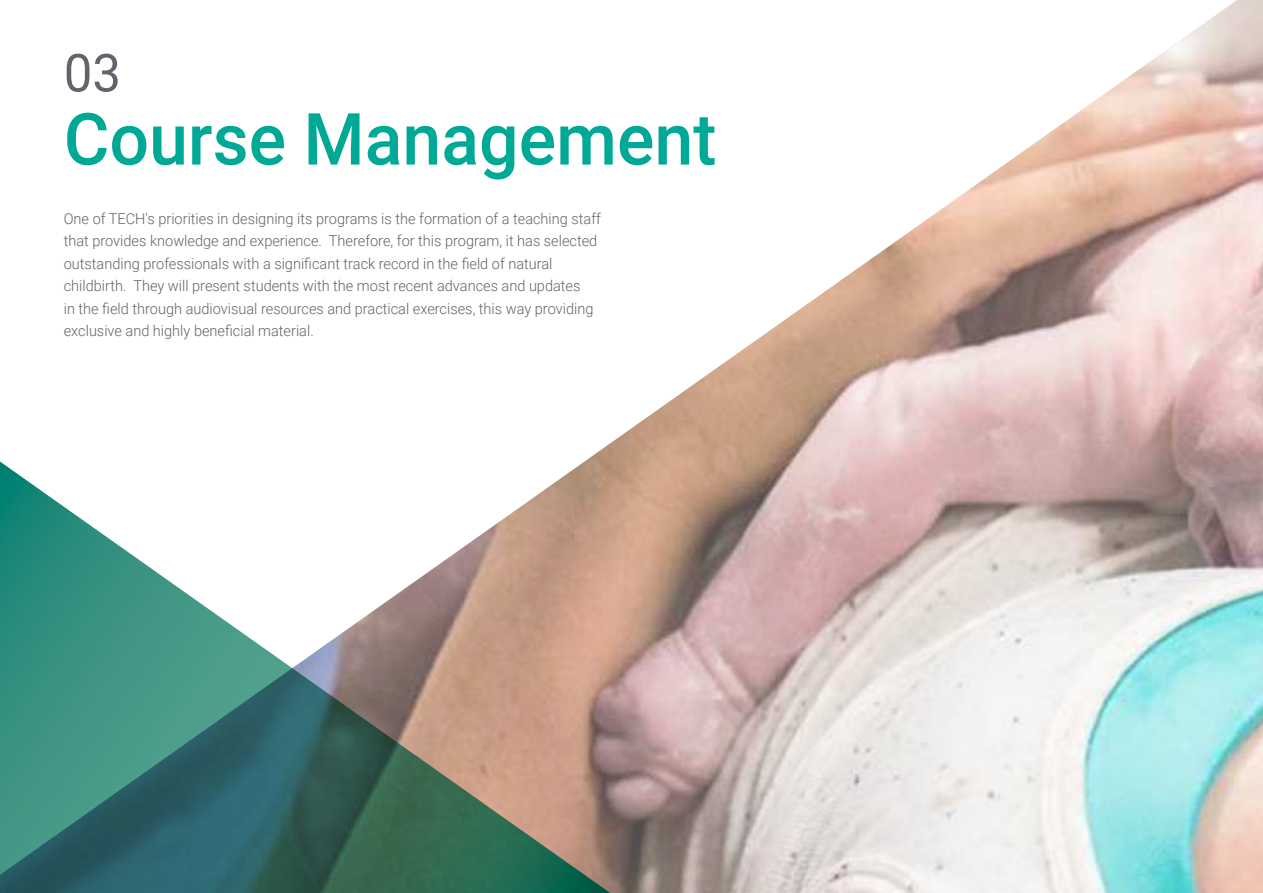
<style>
.page{position:relative;width:1263px;height:893px;background:#fff}
.page>*{position:absolute;margin:0;border:0;box-sizing:border-box;transform-origin:0 0}
.t1{font:500 72px "Roboto";color:#00a996}
.t2{font:52.5px "Roboto";color:#61646a}
.t3{font:300 15px/22.5px "Roboto";color:#61646a}
</style>
<div class="page">
<img style="left:606px;top:0;width:657px;height:893px">
<svg style="left:0;top:446px;width:640px;height:447px"></svg>
<h2 class="t2" style="left:64px;top:36px;width:59px">03</h2>
<h1 class="t1" style="left:64px;top:89px;width:654px">Course Management</h1>
<p class="t3" style="left:64px;top:207px;width:539px">One of TECH's priorities in designing its programs is the formation of a teaching staff that provides knowledge and experience. Therefore, for this program, it has selected outstanding professionals with a significant track record in the field of natural childbirth. They will present students with the most recent advances and updates<br>in the field through audiovisual resources and practical exercises, this way providing exclusive and highly beneficial material.</p>
</div>
